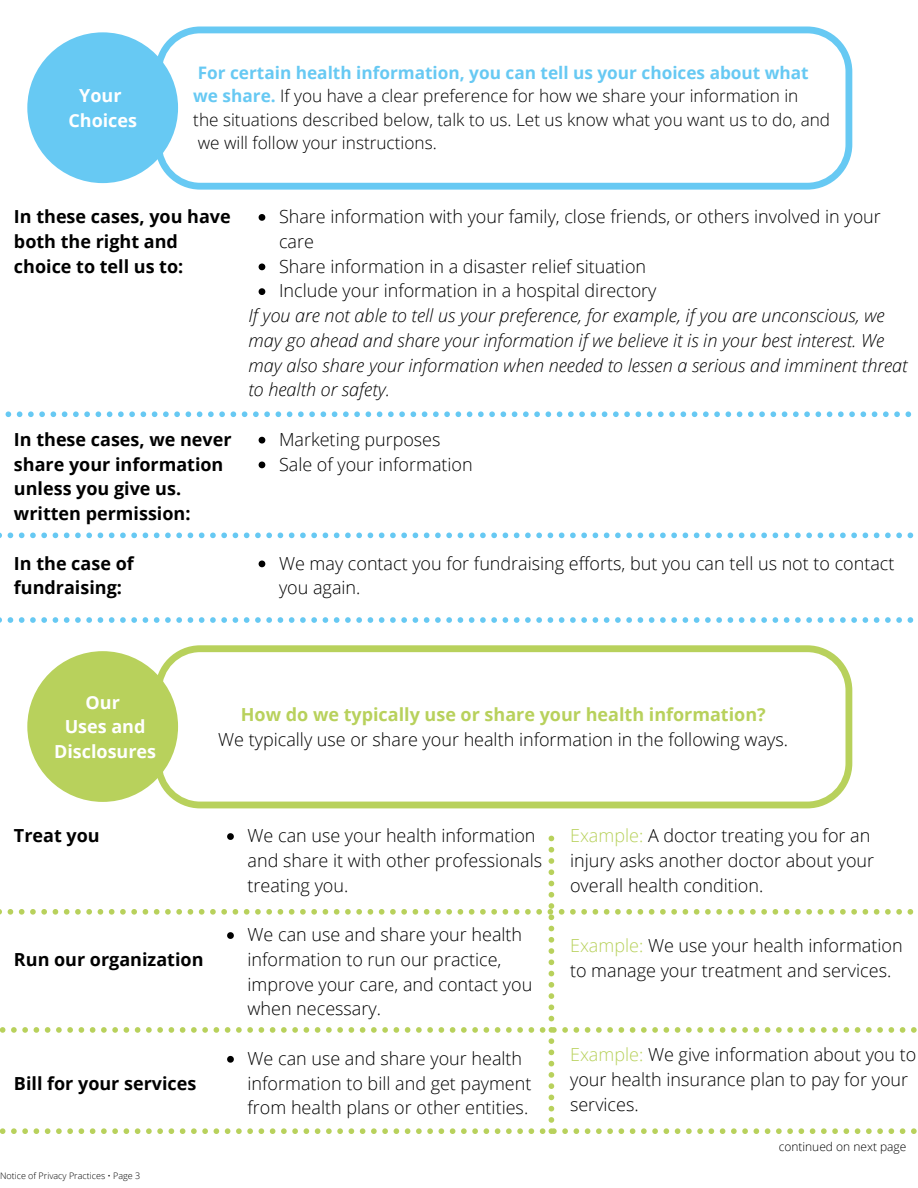
<style>
.page{position:relative;width:918px;height:1188px;background:#fff}
.page>*{position:absolute;margin:0;border:0;box-sizing:border-box;transform-origin:0 0}
.t1{font:300 18px/24.8px "Open Sans";color:#000}
.t2{font:italic 300 18px/24.8px "Open Sans";color:#000}
.t3{font:700 18px/24.8px "Open Sans";color:#000}
.t4{font:700 18px "Open Sans";color:#b8d15c}
.t5{font:700 18px "Open Sans";color:#fff}
.t6{font:300 17.25px "Open Sans";color:#000}
.t7{font:700 17.25px "Open Sans";color:#67c9f3}
.t8{font:300 12px "Open Sans";color:#000}
.t9{font:300 9px "Open Sans";color:#000}
.s1{font-weight:700;color:#67c9f3}
.s2{color:#b8d15c}
</style>
<div class="page">
<div style="left:27px;top:32px;width:151px;height:151px;background:#67c9f3;border-radius:50%"></div>
<svg style="left:155px;top:27px;width:697px;height:163px"></svg>
<svg style="left:0;top:533px;width:914px;height:5px"></svg>
<svg style="left:259px;top:214px;width:6px;height:7px"></svg>
<svg style="left:259px;top:264px;width:6px;height:6px"></svg>
<svg style="left:259px;top:288px;width:6px;height:7px"></svg>
<svg style="left:259px;top:437px;width:6px;height:7px"></svg>
<svg style="left:259px;top:462px;width:6px;height:6px"></svg>
<svg style="left:259px;top:561px;width:6px;height:6px"></svg>
<svg style="left:5px;top:411px;width:906px;height:6px"></svg>
<svg style="left:0;top:617px;width:914px;height:6px"></svg>
<div style="left:27px;top:651px;width:151px;height:151px;background:#b8d15c;border-radius:50%"></div>
<svg style="left:155px;top:645px;width:697px;height:163px"></svg>
<svg style="left:0;top:833px;width:917px;height:301px"></svg>
<p class="t5" style="left:79px;top:83px;width:44px">Your</p>
<p class="t5" style="left:68px;top:108px;width:70px">Choices</p>
<p class="t7" style="left:198px;top:60px;width:613px">For certain health information, you can tell us your choices about what</p>
<p class="t6" style="left:193px;top:84px;width:607px"><span class="s1">we share.</span> If you have a clear preference for how we share your information in</p>
<p class="t6" style="left:193px;top:107px;width:638px">the situations described below, talk to us. Let us know what you want us to do, and</p>
<p class="t6" style="left:198px;top:131px;width:241px">we will follow your instructions.</p>
<p class="t3" style="left:14px;top:204px;width:218px">In these cases, you have both the right and choice to tell us to:</p>
<p class="t3" style="left:14px;top:426px;width:219px">In these cases, we never share your information unless you give us.</p>
<p class="t3" style="left:14px;top:501px;width:178px">written permission:</p>
<p class="t3" style="left:14px;top:550px;width:121px">In the case of fundraising:</p>
<p class="t1" style="left:279px;top:204px;width:603px">Share information with your family, close friends, or others involved in your care</p>
<p class="t1" style="left:279px;top:253px;width:369px">Share information in a disaster relief situation</p>
<p class="t1" style="left:279px;top:278px;width:379px">Include your information in a hospital directory</p>
<p class="t2" style="left:248px;top:303px;width:661px">If you are not able to tell us your preference, for example, if you are unconscious, we may go ahead and share your information if we believe it is in your best interest. We may also share your information when needed to lessen a serious and imminent threat to health or safety.</p>
<p class="t1" style="left:279px;top:426px;width:163px">Marketing purposes</p>
<p class="t1" style="left:279px;top:451px;width:195px">Sale of your information</p>
<p class="t1" style="left:279px;top:550px;width:617px">We may contact you for fundraising efforts, but you can tell us not to contact you again.</p>
<p class="t5" style="left:86px;top:689px;width:36px">Our</p>
<p class="t5" style="left:65px;top:714px;width:82px">Uses and</p>
<p class="t5" style="left:54px;top:739px;width:104px">Disclosures</p>
<p class="t4" style="left:241px;top:702px;width:526px">How do we typically use or share your health information?</p>
<p class="t1" style="left:218px;top:726px;width:571px">We typically use or share your health information in the following ways.</p>
<p class="t3" style="left:14px;top:823px;width:87px">Treat you</p>
<p class="t3" style="left:14px;top:947px;width:191px">Run our organization</p>
<p class="t3" style="left:14px;top:1070px;width:184px">Bill for your services</p>
<p class="t9" style="left:0;top:1169px;width:142px">Notice of Privacy Practices • Page 3</p>
<p class="t1" style="left:248px;top:823px;width:296px">We can use your health information and share it with other professionals treating you.</p>
<p class="t1" style="left:248px;top:922px;width:286px">We can use and share your health information to run our practice, improve your care, and contact you when necessary.</p>
<p class="t1" style="left:248px;top:1046px;width:285px">We can use and share your health information to bill and get payment from health plans or other entities.</p>
<p class="t1" style="left:570px;top:823px;width:306px"><span class="s2">Example:</span> A doctor treating you for an injury asks another doctor about your overall health condition.</p>
<p class="t1" style="left:570px;top:932px;width:334px"><span class="s2">Example:</span> We use your health information to manage your treatment and services.</p>
<p class="t1" style="left:570px;top:1042px;width:348px"><span class="s2">Example:</span> We give information about you to your health insurance plan to pay for your services.</p>
<p class="t8" style="left:779px;top:1138px;width:129px">continued on next page</p>
</div>
